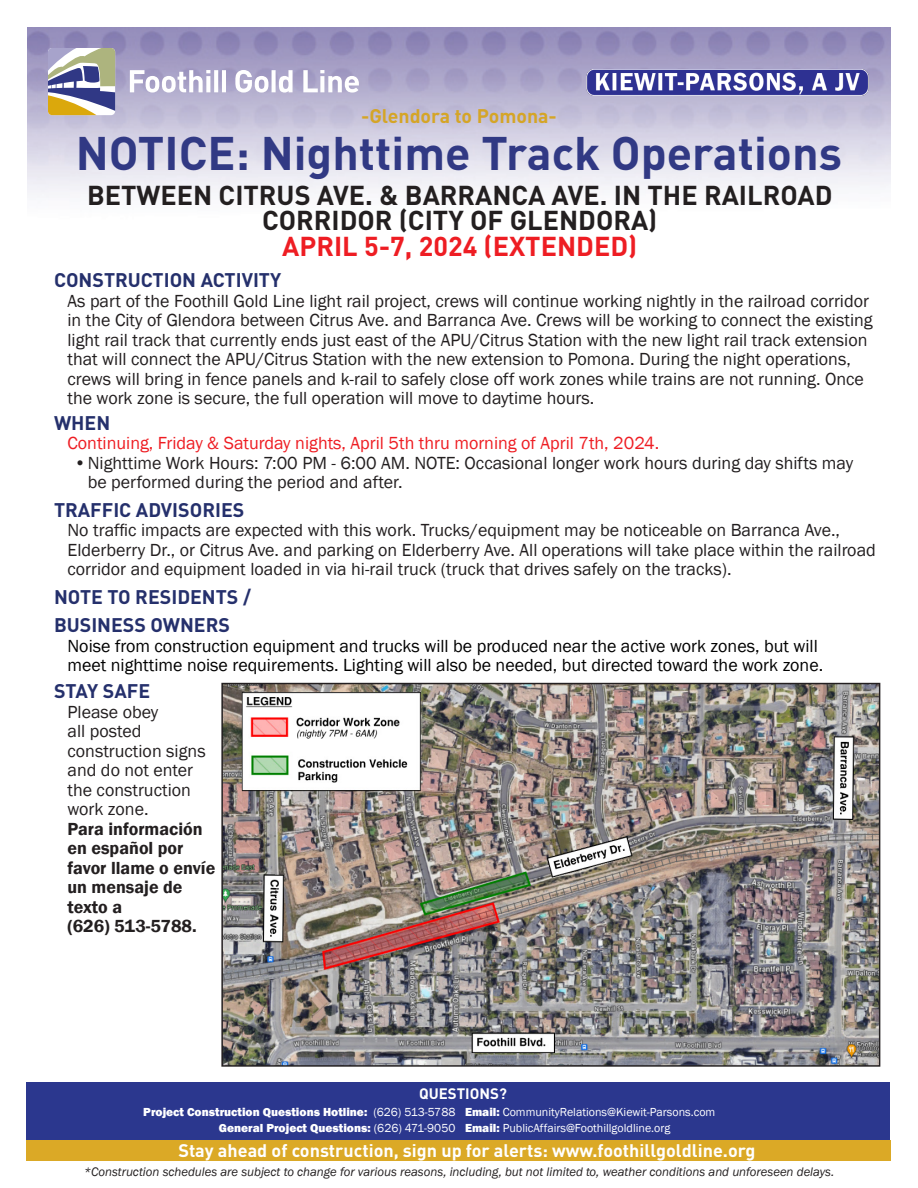
<style>
.page{position:relative;width:918px;height:1188px;background:#fff}
.page>*{position:absolute;margin:0;border:0;box-sizing:border-box;transform-origin:0 0}
.t1{font:700 46.5px "DIN";color:#313984}
.t2{font:700 27px/25.5px "DIN";color:#231f20;text-align:center}
.t3{font:700 27px "DIN";color:#ee1d23}
.Subheading{font:700 19.5px "DIN";color:#25306c}
.t4{font:700 19.5px "DIN";color:#d5a527}
.t5{font:18px/19.5px "Franklin Gothic";color:#231f20}
.t6{font:18px "Franklin Gothic";color:#000}
.t7{font:600 18px "Franklin Gothic";color:#231f20}
.t8{font:18px "Franklin Gothic";color:#ee1d23}
.t9{font:700 18px "DIN";color:#fff}
.t10{font:700 15px "DIN";color:#fff}
.t11{font:italic 12.75px "Franklin Gothic";color:#231f20}
.t12{font:800 12px "Franklin Gothic";color:#fff}
.t13{font:12px "Franklin Gothic";color:#fff}
.s1{font-weight:400}
.s2{font-weight:800}
</style>
<div class="page">
<svg style="left:130px;top:70px;width:80px;height:23px"></svg>
<svg style="left:214px;top:70px;width:4px;height:22px"></svg>
<svg style="left:272px;top:70px;width:4px;height:22px"></svg>
<svg style="left:235px;top:70px;width:33px;height:23px"></svg>
<svg style="left:279px;top:70px;width:14px;height:23px"></svg>
<svg style="left:303px;top:70px;width:56px;height:23px"></svg>
<svg style="left:48px;top:48px;width:67px;height:67px"></svg>
<img style="left:584px;top:69px;width:291px;height:28px">
<div style="left:26px;top:1082px;width:864px;height:63px;background:#2b378e"></div>
<div style="left:26px;top:1140px;width:865px;height:21px;background:#dba926"></div>
<img style="left:223px;top:685px;width:655px;height:380px">
<p class="t4" style="left:361px;top:104px;width:197px">-Glendora to Pomona-</p>
<p class="t1" style="left:76px;top:123px;width:768px">NOTICE: Nighttime Track Operations</p>
<p class="t2" style="left:87px;top:181px;width:747px">BETWEEN CITRUS AVE. &amp; BARRANCA AVE. IN THE RAILROAD<br>CORRIDOR (CITY OF GLENDORA)</p>
<p class="t3" style="left:282px;top:228px;width:357px">APRIL 5-7, 2024 (EXTENDED)</p>
<p class="Subheading" style="left:54px;top:267px;width:229px">CONSTRUCTION ACTIVITY</p>
<p class="t5" style="left:68px;top:291px;width:807px">As part of the Foothill Gold Line light rail project, crews will continue working nightly in the railroad corridor in the City of Glendora between Citrus Ave. and Barranca Ave. Crews will be working to connect the existing light rail track that currently ends just east of the APU/Citrus Station with the new light rail track extension that will connect the APU/Citrus Station with the new extension to Pomona. During the night operations, crews will bring in fence panels and k-rail to safely close off work zones while trains are not running. Once the work zone is secure, the full operation will move to daytime hours.</p>
<p class="Subheading" style="left:54px;top:410px;width:58px">WHEN</p>
<p class="t8" style="left:68px;top:432px;width:593px">Continuing, Friday &amp; Saturday nights, April 5th thru morning of April 7th, 2024.</p>
<p class="t5" style="left:88px;top:453px;width:767px;text-indent:-14px">•Nighttime Work Hours: 7:00 PM - 6:00 AM. NOTE: Occasional longer work hours during day shifts may be performed during the period and after.</p>
<p class="Subheading" style="left:54px;top:497px;width:192px">TRAFFIC ADVISORIES</p>
<p class="t5" style="left:68px;top:521px;width:810px">No traffic impacts are expected with this work. Trucks/equipment may be noticeable on Barranca Ave.,<br>Elderberry Dr., or Citrus Ave. and parking on Elderberry Ave. All operations will take place within the railroad corridor and equipment loaded in via hi-rail truck (truck that drives safely on the tracks).</p>
<p class="Subheading" style="left:54px;top:584px;width:198px">NOTE TO RESIDENTS /</p>
<p class="Subheading" style="left:54px;top:612px;width:178px">BUSINESS OWNERS</p>
<p class="t6" style="left:68px;top:634px;width:752px">Noise from construction equipment and trucks will be produced near the active work zones, but will</p>
<p class="t6" style="left:68px;top:654px;width:757px">meet nighttime noise requirements. Lighting will also be needed, but directed toward the work zone.</p>
<p class="Subheading" style="left:54px;top:678px;width:98px">STAY SAFE</p>
<p class="t5" style="left:68px;top:702px;width:92px">Please obey</p>
<p class="t5" style="left:68px;top:722px;width:75px">all posted</p>
<p class="t5" style="left:68px;top:741px;width:140px">construction signs</p>
<p class="t5" style="left:68px;top:761px;width:127px">and do not enter</p>
<p class="t5" style="left:68px;top:780px;width:125px">the construction</p>
<p class="t5" style="left:68px;top:800px;width:83px">work zone.</p>
<p class="t7" style="left:68px;top:818px;width:137px">Para información</p>
<p class="t7" style="left:68px;top:837px;width:118px">en español por</p>
<p class="t7" style="left:68px;top:857px;width:149px">favor llame o envíe</p>
<p class="t7" style="left:68px;top:876px;width:117px">un mensaje de</p>
<p class="t7" style="left:68px;top:896px;width:56px">texto a</p>
<p class="t7" style="left:68px;top:915px;width:131px">(626) 513-5788.</p>
<p class="t10" style="left:419px;top:1084px;width:89px">QUESTIONS?</p>
<p class="t12" style="left:143px;top:1104px;width:314px">Project Construction Questions Hotline: <span class="s1">(626) 513-5788</span></p>
<p class="t12" style="left:219px;top:1121px;width:238px">General Project Questions: <span class="s1">(626) 471-9050</span></p>
<p class="t13" style="left:465px;top:1104px;width:252px"><span class="s2">Email:</span> CommunityRelations@Kiewit-Parsons.com</p>
<p class="t13" style="left:465px;top:1121px;width:207px"><span class="s2">Email:</span> PublicAffairs@Foothillgoldline.org</p>
<p class="t9" style="left:178px;top:1138px;width:579px">Stay ahead of construction, sign up for alerts: www.foothillgoldline.org</p>
<p class="t11" style="left:84px;top:1163px;width:752px">*Construction schedules are subject to change for various reasons, including, but not limited to, weather conditions and unforeseen delays.</p>
</div>
